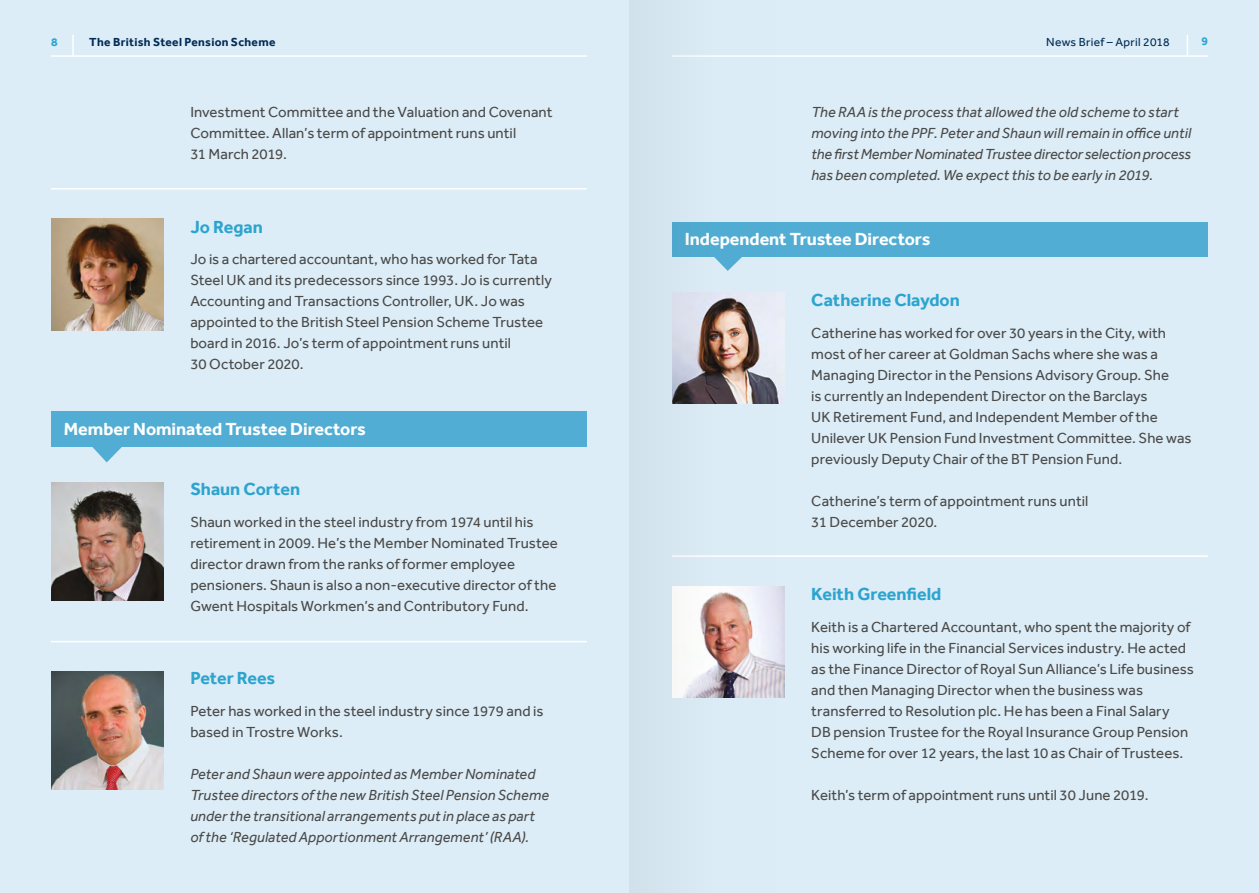
<style>
.page{position:relative;width:1259px;height:893px;background:#fff}
.page>*{position:absolute;margin:0;border:0;box-sizing:border-box;transform-origin:0 0}
.t1{font:700 18px "Effra";letter-spacing:-.005em;color:#2da4ce}
.t2{font:700 18px "Effra";letter-spacing:-.005em;color:#fff}
.t3{font:15px/21px "Effra";letter-spacing:.005em;color:#4a4a49}
.t4{font:italic 15px/21px "Effra";letter-spacing:.005em;color:#4a4a49}
.t5{font:700 12px "Effra";letter-spacing:.025em;color:#002b56}
.t6{font:12px "Effra";letter-spacing:.025em;color:#002b56}
.t7{font:700 12px "Effra";color:#2da4ce}
</style>
<div class="page">
<div style="left:0;top:0;width:629px;height:893px;background:#ddedf7"></div>
<div style="left:629px;top:0;width:630px;height:893px;background:#ddedf7"></div>
<img style="left:776px;top:292px;width:8px;height:112px">
<img style="left:776px;top:586px;width:8px;height:112px">
<div style="left:672px;top:222px;width:536px;height:34px;background:#51add3"></div>
<hr style="left:672px;top:555px;width:536px;height:2px;background:#fff">
<hr style="left:51px;top:55px;width:536px;height:2px;background:#fff">
<hr style="left:72px;top:35px;width:2px;height:21px;background:#fff">
<hr style="left:672px;top:55px;width:536px;height:2px;background:#fff">
<hr style="left:1186px;top:35px;width:2px;height:21px;background:#fff">
<img style="left:51px;top:219px;width:112px;height:111px">
<img style="left:51px;top:483px;width:112px;height:117px">
<img style="left:51px;top:672px;width:112px;height:117px">
<hr style="left:51px;top:188px;width:536px;height:1px;background:#fff">
<hr style="left:51px;top:641px;width:536px;height:1px;background:#fff">
<div style="left:51px;top:411px;width:536px;height:36px;background:#51add3"></div>
<svg style="left:92px;top:447px;width:30px;height:15px"></svg>
<svg style="left:629px;top:0;width:147px;height:893px"></svg>
<p class="t7" style="left:51px;top:35px;width:8px">8</p>
<p class="t5" style="left:89px;top:35px;width:188px">The British Steel Pension Scheme</p>
<p class="t6" style="left:1046px;top:35px;width:125px">News Brief – April 2018</p>
<p class="t7" style="left:1201px;top:34px;width:8px">9</p>
<p class="t3" style="left:190px;top:101px;width:364px">Investment Committee and the Valuation and Covenant<br>Committee. Allan’s term of appointment runs until<br>31 March 2019.</p>
<p class="t1" style="left:190px;top:216px;width:74px">Jo Regan</p>
<p class="t3" style="left:190px;top:248px;width:363px">Jo is a chartered accountant, who has worked for Tata Steel UK and its predecessors since 1993. Jo is currently Accounting and Transactions Controller, UK. Jo was appointed to the British Steel Pension Scheme Trustee board in 2016. Jo’s term of appointment runs until<br>30 October 2020.</p>
<p class="t2" style="left:64px;top:418px;width:304px">Member Nominated Trustee Directors</p>
<p class="t1" style="left:190px;top:478px;width:111px">Shaun Corten</p>
<p class="t3" style="left:190px;top:511px;width:369px">Shaun worked in the steel industry from 1974 until his retirement in 2009. He’s the Member Nominated Trustee director drawn from the ranks of former employee pensioners. Shaun is also a non-executive director of the Gwent Hospitals Workmen’s and Contributory Fund.</p>
<p class="t1" style="left:190px;top:667px;width:86px">Peter Rees</p>
<p class="t3" style="left:190px;top:700px;width:355px">Peter has worked in the steel industry since 1979 and is based in Trostre Works.</p>
<p class="t4" style="left:190px;top:763px;width:360px">Peter and Shaun were appointed as Member Nominated Trustee directors of the new British Steel Pension Scheme under the transitional arrangements put in place as part of the ‘Regulated Apportionment Arrangement’ (RAA).</p>
<p class="t4" style="left:811px;top:101px;width:381px">The RAA is the process that allowed the old scheme to start moving into the PPF. Peter and Shaun will remain in office until the first Member Nominated Trustee director selection process has been completed. We expect this to be early in 2019.</p>
<p class="t2" style="left:685px;top:228px;width:247px">Independent Trustee Directors</p>
<p class="t1" style="left:811px;top:289px;width:150px">Catherine Claydon</p>
<p class="t3" style="left:811px;top:322px;width:382px">Catherine has worked for over 30 years in the City, with most of her career at Goldman Sachs where she was a Managing Director in the Pensions Advisory Group. She<br>is currently an Independent Director on the Barclays<br>UK Retirement Fund, and Independent Member of the Unilever UK Pension Fund Investment Committee. She was previously Deputy Chair of the BT Pension Fund.</p>
<p class="t3" style="left:811px;top:490px;width:279px">Catherine’s term of appointment runs until<br>31 December 2020.</p>
<p class="t1" style="left:811px;top:583px;width:132px">Keith Greenfield</p>
<p class="t3" style="left:811px;top:616px;width:384px">Keith is a Chartered Accountant, who spent the majority of his working life in the Financial Services industry. He acted as the Finance Director of Royal Sun Alliance’s Life business and then Managing Director when the business was transferred to Resolution plc. He has been a Final Salary<br>DB pension Trustee for the Royal Insurance Group Pension Scheme for over 12 years, the last 10 as Chair of Trustees.</p>
<p class="t3" style="left:811px;top:784px;width:339px">Keith’s term of appointment runs until 30 June 2019.</p>
</div>
